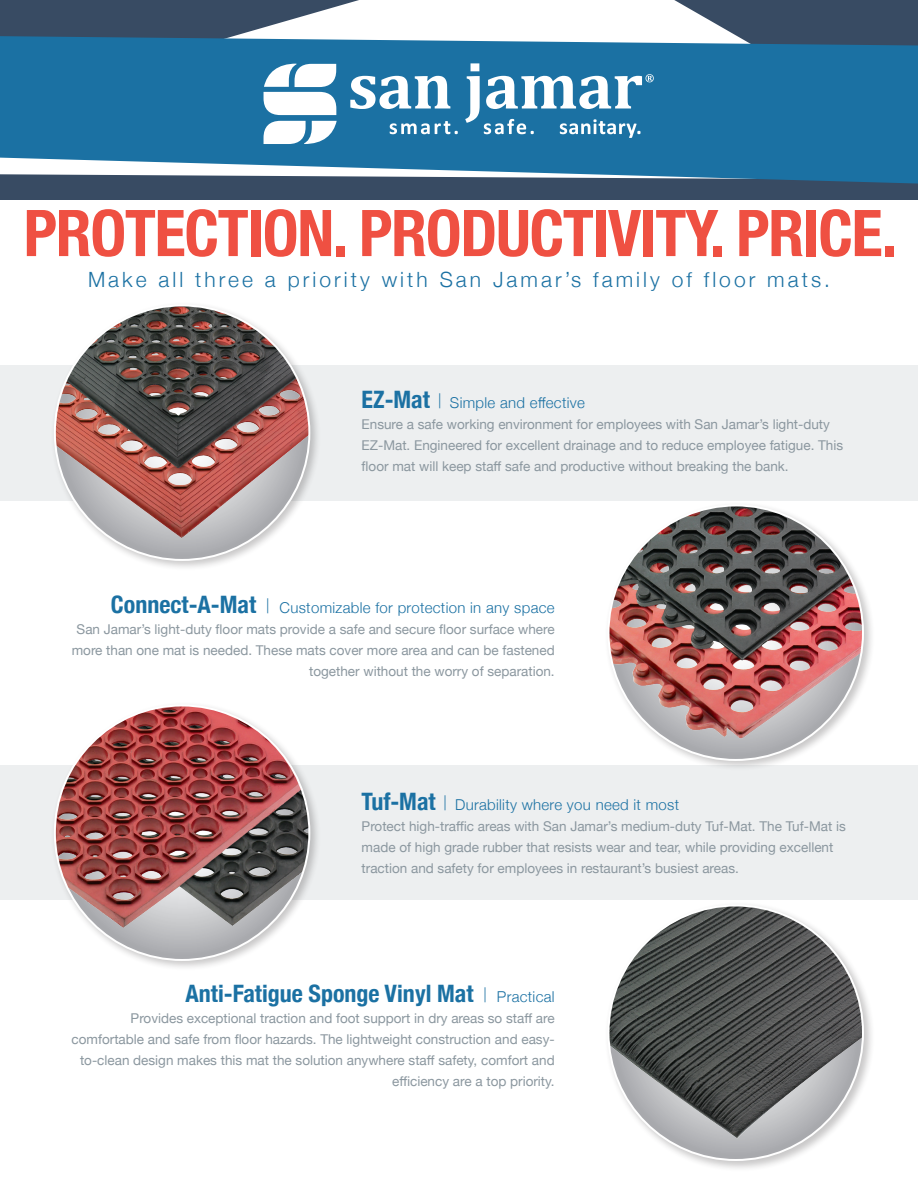
<style>
.page{position:relative;width:918px;height:1188px;background:#fff}
.page>*{position:absolute;margin:0;border:0;box-sizing:border-box;transform-origin:0 0}
.t1{font:700 condensed 64.5px "Helvetica Neue";letter-spacing:-.02em;color:#ef5042}
.t2{font:700 condensed 24px "Helvetica Neue";color:#1b71a3}
.t3{font:300 21px "Helvetica Neue";letter-spacing:.145em;color:#1b71a3}
.t4{font:300 15px "Helvetica Neue";letter-spacing:.02em;color:#1b71a3}
.t5{font:13.5px/21px "Helvetica Neue";color:#8b979f}
.s1{font-weight:700;font-stretch:condensed;font-size:24px}
.s2{font-weight:300;font-stretch:normal;font-size:15px}
</style>
<div class="page">
<div style="left:0;top:365px;width:918px;height:135px;background:#edeff0"></div>
<div style="left:0;top:765px;width:918px;height:135px;background:#edeff0"></div>
<div style="left:0;top:125px;width:918px;height:75px;background:#384b63"></div>
<svg style="left:0;top:0;width:918px;height:36px;fill:#384b63"></svg>
<svg style="left:0;top:36px;width:918px;height:148px;background:#2f79a5"></svg>
<div style="left:51px;top:301px;width:270px;height:271px;background:#231f20;opacity:.25"></div>
<svg style="left:55px;top:305px;width:254px;height:255px"></svg>
<img style="left:55px;top:305px;width:254px;height:238px">
<div style="left:51px;top:701px;width:270px;height:271px;background:#231f20;opacity:.25"></div>
<svg style="left:55px;top:705px;width:254px;height:255px;background:#b3b4b7"></svg>
<img style="left:55px;top:705px;width:254px;height:236px">
<div style="left:604px;top:501px;width:271px;height:271px;background:#231f20;opacity:.25"></div>
<img style="left:608px;top:505px;width:255px;height:244px">
<div style="left:604px;top:901px;width:271px;height:271px;background:#231f20;opacity:.25"></div>
<img style="left:608px;top:905px;width:255px;height:243px">
<svg style="left:350px;top:63px;width:304px;height:75px"></svg>
<svg style="left:264px;top:64px;width:72px;height:51px"></svg>
<svg style="left:264px;top:121px;width:73px;height:23px;background:#cbdfea"></svg>
<p class="t1" style="left:24px;top:180px;width:875px">PROTECTION. PRODUCTIVITY. PRICE.</p>
<p class="t3" style="left:88px;top:263px;width:743px">Make all three a priority with San Jamar’s family of floor mats.</p>
<p class="t4" style="left:362px;top:391px;width:225px"><span class="s1">EZ-Mat</span> | Simple and effective</p>
<p class="t5" style="left:362px;top:415px;width:483px">Ensure a safe working environment for employees with San Jamar’s light-duty<br>EZ-Mat. Engineered for excellent drainage and to reduce employee fatigue. This floor mat will keep staff safe and productive without breaking the bank.</p>
<p class="t4" style="left:111px;top:595px;width:445px"><span class="s1">Connect-A-Mat</span> | Customizable for protection in any space</p>
<p class="t5" style="left:72px;top:619px;width:484px;text-align:right">San Jamar’s light-duty floor mats provide a safe and secure floor surface where more than one mat is needed. These mats cover more area and can be fastened together without the worry of separation.</p>
<p class="t4" style="left:362px;top:792px;width:319px"><span class="s1">Tuf-Mat</span> | Durability where you need it most</p>
<p class="t5" style="left:362px;top:816px;width:486px">Protect high-traffic areas with San Jamar’s medium-duty Tuf-Mat. The Tuf-Mat is made of high grade rubber that resists wear and tear, while providing excellent traction and safety for employees in restaurant’s busiest areas.</p>
<p class="t2" style="left:186px;top:974px;width:371px">Anti-Fatigue Sponge Vinyl Mat <span class="s2">| Practical</span></p>
<p class="t5" style="left:72px;top:1009px;width:485px;text-align:right">Provides exceptional traction and foot support in dry areas so staff are comfortable and safe from floor hazards. The lightweight construction and easy&shy;to-clean design makes this mat the solution anywhere staff safety, comfort and efficiency are a top priority.</p>
</div>
